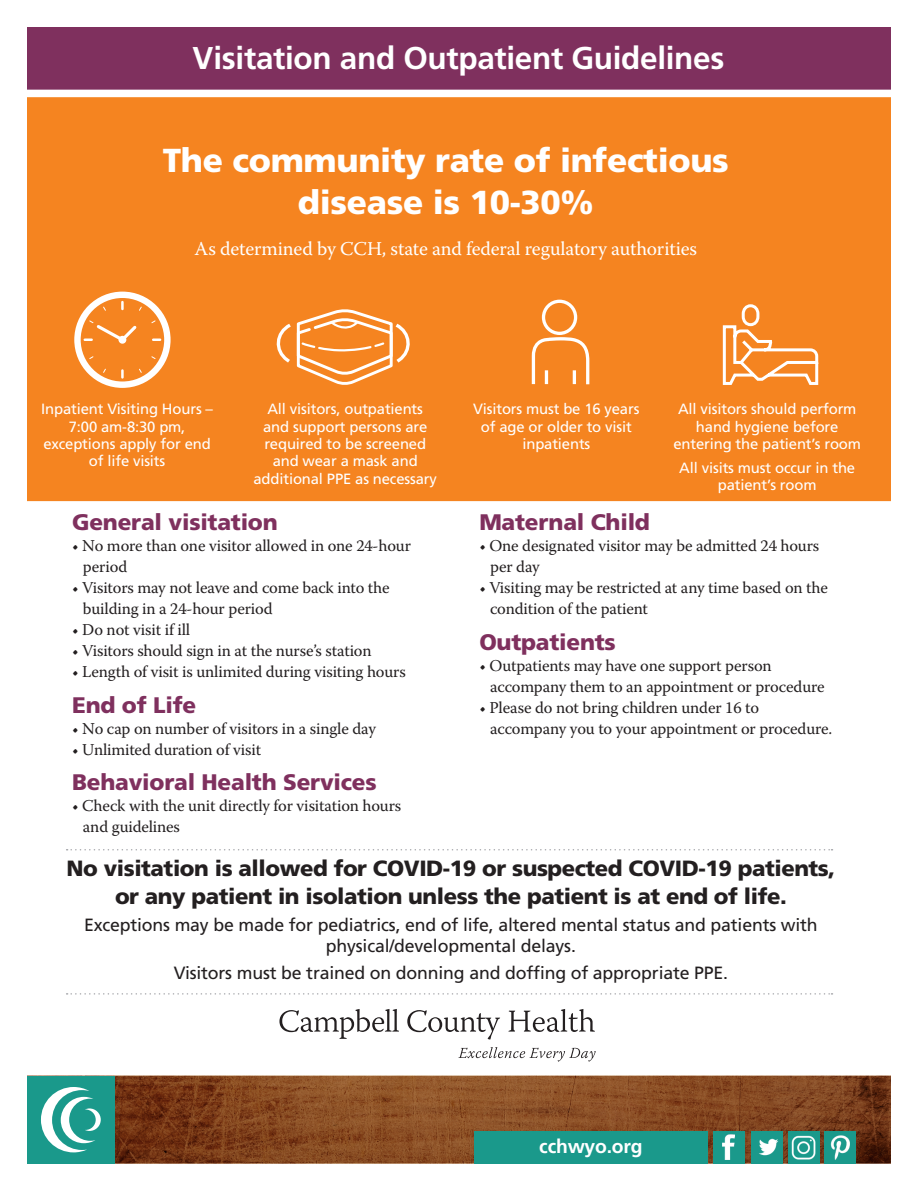
<style>
.page{position:relative;width:918px;height:1188px;background:#fff}
.page>*{position:absolute;margin:0;border:0;box-sizing:border-box;transform-origin:0 0}
.t1{font:900 33.3px/42.2px "Frutiger";letter-spacing:-.01em;color:#fff;text-align:center}
.t2{font:700 31.5px "Frutiger";letter-spacing:-.01em;color:#fff}
.t3{font:900 22.5px "Frutiger";letter-spacing:-.01em;color:#7f305e}
.t4{font:900 22.05px/27.9px "Frutiger";letter-spacing:-.02em;color:#231f20;text-align:center}
.t5{font:19.5px "Warnock Pro";letter-spacing:-.01em;color:#fff}
.t6{font:700 19.35px "Frutiger";letter-spacing:-.01em;color:#fff}
.t7{font:17.7px/20.4px "Frutiger";letter-spacing:-.01em;color:#231f20;text-align:center}
.t8{font:16.5px/21px "Warnock Pro";letter-spacing:-.01em;color:#231f20}
.t9{font:14.85px/17.4px "Frutiger";letter-spacing:-.01em;color:#fff;text-align:center}
</style>
<div class="page">
<div style="left:27px;top:27px;width:864px;height:63px;background:#7f305e"></div>
<div style="left:27px;top:97px;width:864px;height:404px;background:#f58420"></div>
<img style="left:115px;top:1076px;width:776px;height:88px">
<div style="left:27px;top:1076px;width:88px;height:88px;background:#1a998b"></div>
<svg style="left:41px;top:1087px;width:60px;height:65px"></svg>
<svg style="left:67px;top:849px;width:766px;height:1px"></svg>
<svg style="left:67px;top:993px;width:766px;height:2px"></svg>
<div style="left:474px;top:1131px;width:234px;height:32px;background:#1a998b"></div>
<div style="left:714px;top:1131px;width:31px;height:32px;background:#1a998b"></div>
<div style="left:751px;top:1131px;width:32px;height:32px;background:#1a998b"></div>
<div style="left:788px;top:1131px;width:31px;height:32px;background:#1a998b"></div>
<div style="left:824px;top:1131px;width:32px;height:32px;background:#1a998b"></div>
<img style="left:759px;top:1138px;width:19px;height:18px">
<img style="left:791px;top:1135px;width:25px;height:25px">
<img style="left:830px;top:1135px;width:20px;height:25px">
<img style="left:723px;top:1134px;width:12px;height:26px">
<svg style="left:279px;top:1009px;width:120px;height:30px"></svg>
<svg style="left:407px;top:1010px;width:93px;height:29px"></svg>
<svg style="left:508px;top:1009px;width:87px;height:23px"></svg>
<svg style="left:458px;top:1047px;width:138px;height:15px"></svg>
<svg style="left:274px;top:307px;width:138px;height:81px;background:#f69845"></svg>
<svg style="left:74px;top:292px;width:97px;height:96px"></svg>
<svg style="left:721px;top:303px;width:99px;height:83px;background:#f69a48"></svg>
<svg style="left:530px;top:298px;width:61px;height:90px;background:#f69742"></svg>
<h2 class="t2" style="left:193px;top:39px;width:533px">Visitation and Outpatient Guidelines</h2>
<h1 class="t1" style="left:163px;top:140px;width:568px">The community rate of infectious disease is 10-30%</h1>
<p class="t5" style="left:195px;top:237px;width:504px">As determined by CCH, state and federal regulatory authorities</p>
<p class="t9" style="left:41px;top:400px;width:173px">Inpatient Visiting Hours –<br>7:00 am-8:30 pm, exceptions apply for end of life visits</p>
<p class="t9" style="left:253px;top:401px;width:185px">All visitors, outpatients and support persons are required to be screened and wear a mask and additional PPE as necessary</p>
<p class="t9" style="left:473px;top:401px;width:168px">Visitors must be 16 years of age or older to visit inpatients</p>
<p class="t9" style="left:673px;top:401px;width:189px">All visitors should perform hand hygiene before entering the patient’s room</p>
<p class="t9" style="left:679px;top:459px;width:177px">All visits must occur in the patient’s room</p>
<h3 class="t3" style="left:72px;top:509px;width:207px">General visitation</h3>
<p class="t8" style="left:83px;top:535px;width:330px;text-indent:-11px">• No more than one visitor allowed in one 24-hour period</p>
<p class="t8" style="left:83px;top:577px;width:308px;text-indent:-11px">• Visitors may not leave and come back into the building in a 24-hour period</p>
<p class="t8" style="left:72px;top:619px;width:120px">• Do not visit if ill</p>
<p class="t8" style="left:72px;top:640px;width:301px">• Visitors should sign in at the nurse’s station</p>
<p class="t8" style="left:72px;top:661px;width:335px">• Length of visit is unlimited during visiting hours</p>
<h3 class="t3" style="left:72px;top:691px;width:126px">End of Life</h3>
<p class="t8" style="left:72px;top:717px;width:305px">• No cap on number of visitors in a single day</p>
<p class="t8" style="left:72px;top:738px;width:191px">• Unlimited duration of visit</p>
<h3 class="t3" style="left:72px;top:768px;width:306px">Behavioral Health Services</h3>
<p class="t8" style="left:83px;top:795px;width:320px;text-indent:-11px">• Check with the unit directly for visitation hours and guidelines</p>
<h3 class="t3" style="left:479px;top:509px;width:172px">Maternal Child</h3>
<p class="t8" style="left:490px;top:535px;width:331px;text-indent:-11px">• One designated visitor may be admitted 24 hours per day</p>
<p class="t8" style="left:490px;top:577px;width:339px;text-indent:-11px">• Visiting may be restricted at any time based on the condition of the patient</p>
<h3 class="t3" style="left:479px;top:628px;width:138px">Outpatients</h3>
<p class="t8" style="left:490px;top:654px;width:336px;text-indent:-11px">• Outpatients may have one support person accompany them to an appointment or procedure</p>
<p class="t8" style="left:490px;top:696px;width:344px;text-indent:-11px">• Please do not bring children under 16 to accompany you to your appointment or procedure.</p>
<h3 class="t4" style="left:67px;top:855px;width:770px">No visitation is allowed for COVID-19 or suspected COVID-19 patients, or any patient in isolation unless the patient is at end of life.</h3>
<p class="t7" style="left:84px;top:915px;width:735px">Exceptions may be made for pediatrics, end of life, altered mental status and patients with physical/developmental delays.</p>
<p class="t7" style="left:174px;top:962px;width:556px">Visitors must be trained on donning and doffing of appropriate PPE.</p>
<p class="t6" style="left:539px;top:1135px;width:105px">cchwyo.org</p>
</div>
